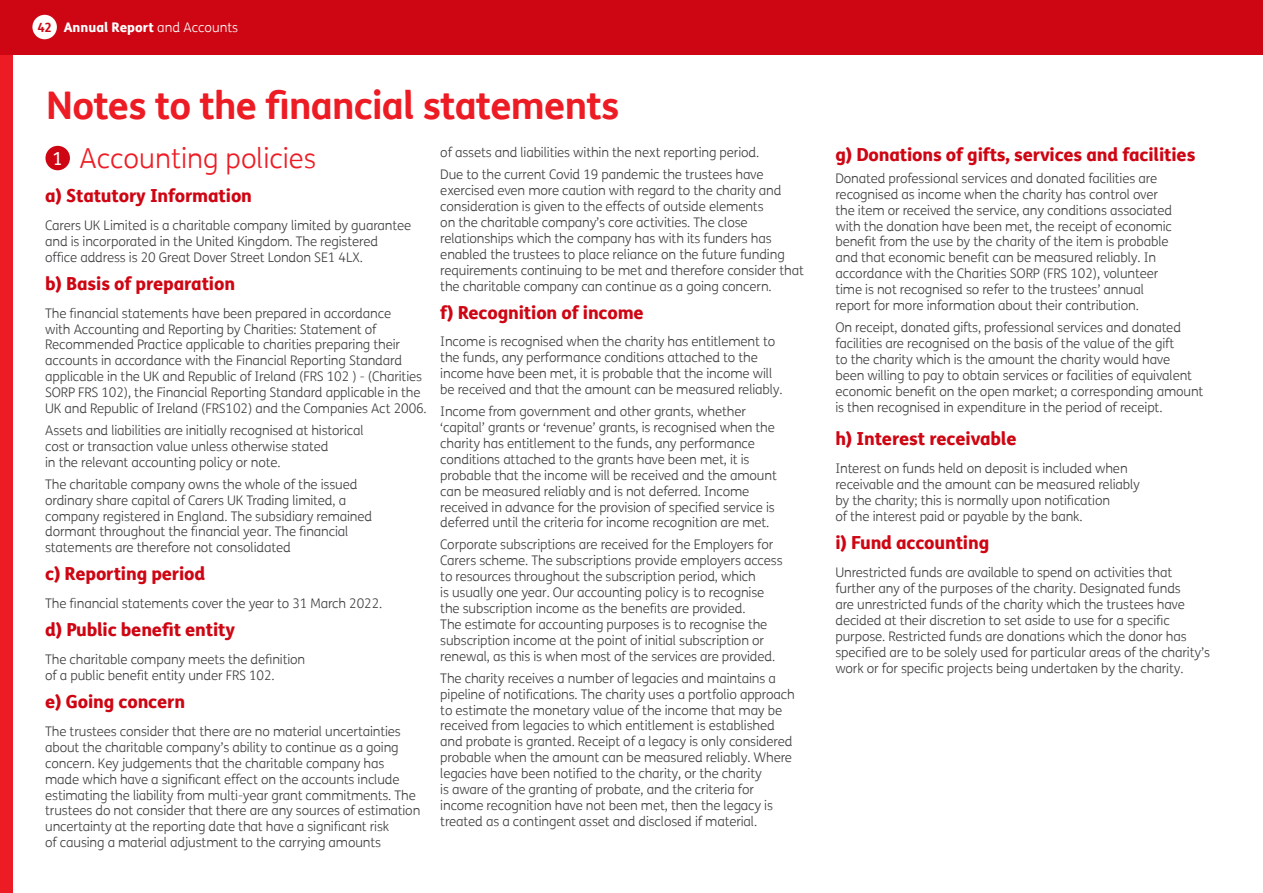
<style>
.page{position:relative;width:1263px;height:893px;background:#fff}
.page>*{position:absolute;margin:0;border:0;box-sizing:border-box;transform-origin:0 0}
.t1{font:700 38.25px "FS Me";letter-spacing:-.02em;color:#ed1c24}
.t2{font:300 27.6px "FS Me";color:#ed1c24}
.t3{font:800 18px "FS Me";letter-spacing:-.01em;color:#ce0613}
.t4{font:18px "FS Me";color:#fff}
.t5{font:300 13.2px/15.9px "FS Me";letter-spacing:-.01em;color:#404042}
.t6{font:800 13.2px "FS Me";color:#fff}
.s1{font-weight:700;font-size:12.75px;color:#ce0613}
.s2{font-weight:300}
</style>
<div class="page">
<div style="left:45px;top:146px;width:25px;height:24px;background:#ce0613;border-radius:50%"></div>
<div style="left:0;top:0;width:13px;height:893px;background:#ed1c24"></div>
<div style="left:0;top:0;width:1263px;height:54px;background:#ce0613"></div>
<div style="left:32px;top:15px;width:25px;height:24px;background:#fff;border-radius:50%"></div>
<p class="t6" style="left:37px;top:17px;width:202px"><span class="s1">42</span> Annual Report <span class="s2">and Accounts</span></p>
<h1 class="t1" style="left:46px;top:76px;width:575px">Notes to the financial statements</h1>
<h2 class="t2" style="left:80px;top:139px;width:238px">Accounting policies</h2>
<h3 class="t3" style="left:45px;top:181px;width:208px">a) Statutory Information</h3>
<p class="t5" style="left:45px;top:217px;width:368px">Carers UK Limited is a charitable company limited by guarantee and is incorporated in the United Kingdom. The registered office address is 20 Great Dover Street London SE1 4LX.</p>
<h3 class="t3" style="left:45px;top:269px;width:191px">b) Basis of preparation</h3>
<p class="t5" style="left:45px;top:305px;width:383px">The financial statements have been prepared in accordance<br>with Accounting and Reporting by Charities: Statement of Recommended Practice applicable to charities preparing their accounts in accordance with the Financial Reporting Standard applicable in the UK and Republic of Ireland (FRS 102 ) - (Charities SORP FRS 102), the Financial Reporting Standard applicable in the UK and Republic of Ireland (FRS102) and the Companies Act 2006.</p>
<p class="t5" style="left:45px;top:422px;width:320px">Assets and liabilities are initially recognised at historical cost or transaction value unless otherwise stated<br>in the relevant accounting policy or note.</p>
<p class="t5" style="left:45px;top:476px;width:329px">The charitable company owns the whole of the issued ordinary share capital of Carers UK Trading limited, a company registered in England. The subsidiary remained dormant throughout the financial year. The financial statements are therefore not consolidated</p>
<h3 class="t3" style="left:45px;top:560px;width:162px">c) Reporting period</h3>
<p class="t5" style="left:45px;top:595px;width:339px">The financial statements cover the year to 31 March 2022.</p>
<h3 class="t3" style="left:45px;top:615px;width:192px">d) Public benefit entity</h3>
<p class="t5" style="left:45px;top:651px;width:262px">The charitable company meets the definition of a public benefit entity under FRS 102.</p>
<h3 class="t3" style="left:45px;top:687px;width:142px">e) Going concern</h3>
<p class="t5" style="left:45px;top:723px;width:377px">The trustees consider that there are no material uncertainties about the charitable company’s ability to continue as a going concern. Key judgements that the charitable company has made which have a significant effect on the accounts include estimating the liability from multi-year grant commitments. The trustees do not consider that there are any sources of estimation uncertainty at the reporting date that have a significant risk<br>of causing a material adjustment to the carrying amounts</p>
<p class="t5" style="left:440px;top:141px;width:325px;line-height:21.9px">of assets and liabilities within the next reporting period.<br>Due to the current Covid 19 pandemic the trustees have</p>
<p class="t5" style="left:440px;top:182px;width:365px">exercised even more caution with regard to the charity and consideration is given to the effects of outside elements<br>on the charitable company’s core activities. The close relationships which the company has with its funders has enabled the trustees to place reliance on the future funding requirements continuing to be met and therefore consider that the charitable company can continue as a going concern.</p>
<h3 class="t3" style="left:440px;top:298px;width:205px">f) Recognition of income</h3>
<p class="t5" style="left:440px;top:333px;width:344px">Income is recognised when the charity has entitlement to the funds, any performance conditions attached to the income have been met, it is probable that the income will be received and that the amount can be measured reliably.</p>
<p class="t5" style="left:440px;top:403px;width:338px">Income from government and other grants, whether ‘capital’ grants or ‘revenue’ grants, is recognised when the charity has entitlement to the funds, any performance conditions attached to the grants have been met, it is probable that the income will be received and the amount can be measured reliably and is not deferred. Income received in advance for the provision of specified service is deferred until the criteria for income recognition are met.</p>
<p class="t5" style="left:440px;top:536px;width:344px">Corporate subscriptions are received for the Employers for Carers scheme. The subscriptions provide employers access to resources throughout the subscription period, which<br>is usually one year. Our accounting policy is to recognise the subscription income as the benefits are provided.<br>The estimate for accounting purposes is to recognise the subscription income at the point of initial subscription or renewal, as this is when most of the services are provided.</p>
<p class="t5" style="left:440px;top:670px;width:356px">The charity receives a number of legacies and maintains a pipeline of notifications. The charity uses a portfolio approach to estimate the monetary value of the income that may be received from legacies to which entitlement is established and probate is granted. Receipt of a legacy is only considered probable when the amount can be measured reliably. Where legacies have been notified to the charity, or the charity<br>is aware of the granting of probate, and the criteria for income recognition have not been met, then the legacy is treated as a contingent asset and disclosed if material.</p>
<h3 class="t4" style="left:53px;top:146px;width:12px">1</h3>
<h3 class="t3" style="left:835px;top:140px;width:362px">g) Donations of gifts, services and facilities</h3>
<p class="t5" style="left:835px;top:170px;width:338px">Donated professional services and donated facilities are recognised as income when the charity has control over the item or received the service, any conditions associated with the donation have been met, the receipt of economic benefit from the use by the charity of the item is probable and that economic benefit can be measured reliably. In accordance with the Charities SORP (FRS 102), volunteer time is not recognised so refer to the trustees’ annual report for more information about their contribution.</p>
<p class="t5" style="left:835px;top:319px;width:369px">On receipt, donated gifts, professional services and donated facilities are recognised on the basis of the value of the gift<br>to the charity which is the amount the charity would have<br>been willing to pay to obtain services or facilities of equivalent economic benefit on the open market; a corresponding amount is then recognised in expenditure in the period of receipt.</p>
<h3 class="t3" style="left:835px;top:425px;width:183px">h) Interest receivable</h3>
<p class="t5" style="left:835px;top:460px;width:306px">Interest on funds held on deposit is included when receivable and the amount can be measured reliably by the charity; this is normally upon notification<br>of the interest paid or payable by the bank.</p>
<h3 class="t3" style="left:835px;top:528px;width:155px">i) Fund accounting</h3>
<p class="t5" style="left:835px;top:564px;width:376px">Unrestricted funds are available to spend on activities that further any of the purposes of the charity. Designated funds<br>are unrestricted funds of the charity which the trustees have decided at their discretion to set aside to use for a specific purpose. Restricted funds are donations which the donor has specified are to be solely used for particular areas of the charity’s work or for specific projects being undertaken by the charity.</p>
</div>
